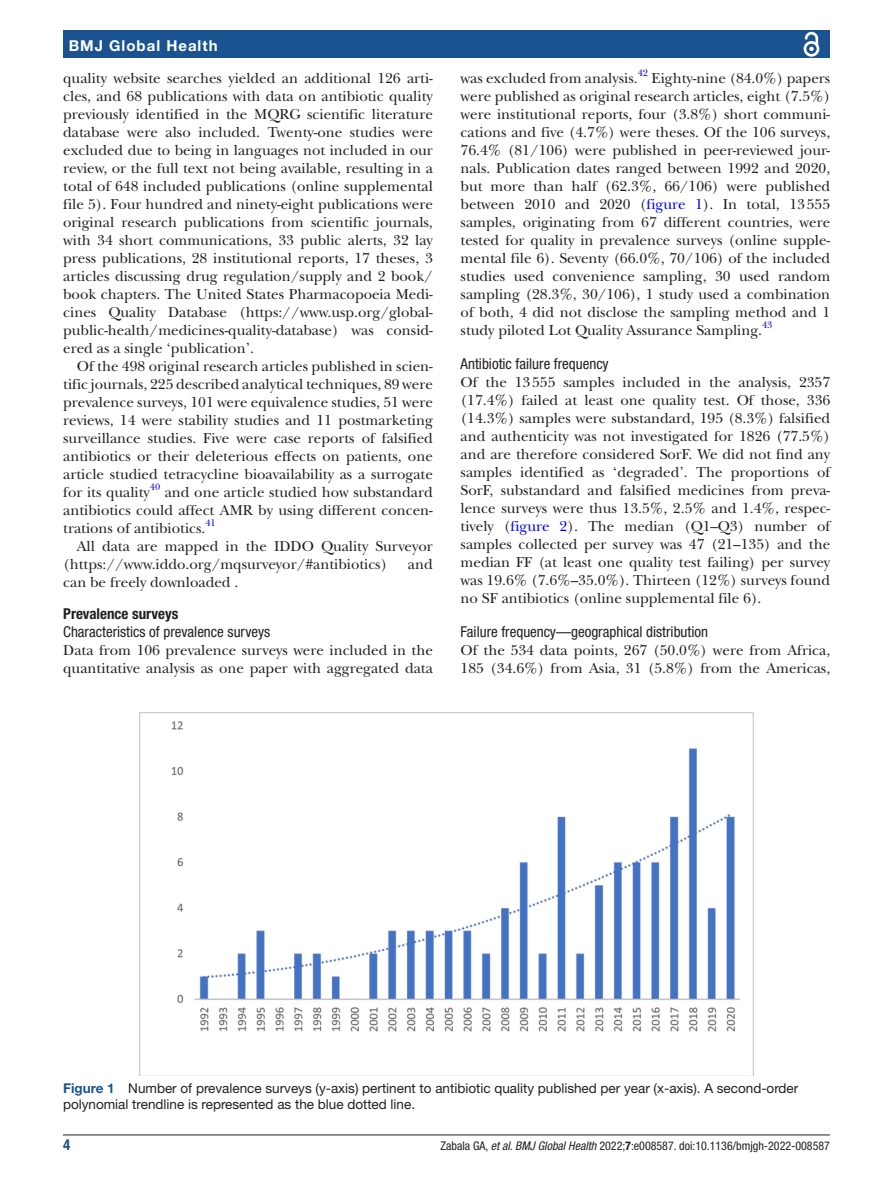
<style>
.page{position:relative;width:893px;height:1191px;background:#fff}
.page>*{position:absolute;margin:0;border:0;box-sizing:border-box;transform-origin:0 0}
.t1{font:15px/18px "New Baskerville";color:#231f20;text-align:justify}
.t2{font:condensed 15px "Helvetica Neue LT Std";color:#231f20}
.t3{font:700 condensed 15px "Helvetica Neue LT Std";color:#231f20}
.t4{font:700 15px "Helvetica Neue LT Std";letter-spacing:.065em;color:#fff}
.t5{font:700 condensed 15px "Helvetica Neue LT Std";color:#1b5391}
.t6{font:13.5px/16.2px "Helvetica Neue LT Std";color:#231f20}
.t7{font:condensed 12px "Helvetica Neue LT Std";color:#231f20}
.t8{font:9.9px "New Baskerville";color:#00f}
.s1{color:#00f}
.s2{font-weight:700;color:#1b5391}
.s3{font-style:italic}
.s4{font-weight:700}
</style>
<div class="page">
<hr style="left:63px;top:1134px;width:767px;height:1px;background:#231f20">
<div style="left:63px;top:31px;width:767px;height:27px;background:#1b5391"></div>
<svg style="left:803px;top:31px;width:17px;height:26px"></svg>
<img style="left:140px;top:712px;width:613px;height:363px">
<p class="t4" style="left:69px;top:36px;width:150px">BMJ Global Health</p>
<p class="t1" style="left:63px;top:69px;width:371px">quality website searches yielded an additional 126 arti&shy;cles, and 68 publications with data on antibiotic quality previously identified in the MQRG scientific literature database were also included. Twenty-one studies were excluded due to being in languages not included in our review, or the full text not being available, resulting in a total of 648 included publications (online supplemental file 5). Four hundred and ninety-eight publications were original research publications from scientific journals, with 34 short communications, 33 public alerts, 32 lay press publications, 28 institutional reports, 17 theses, 3 articles discussing drug regulation/supply and 2 book/ book chapters. The United States Pharmacopoeia Medi&shy;cines Quality Database (https://www.usp.org/global&shy;public-health/medicines-quality-database) was consid&shy;ered as a single ‘publication’.</p>
<p class="t1" style="left:63px;top:357px;width:371px;text-indent:14px">Of the 498 original research articles published in scien&shy;tific journals, 225 described analytical techniques, 89 were prevalence surveys, 101 were equivalence studies, 51 were reviews, 14 were stability studies and 11 postmarketing surveillance studies. Five were case reports of falsified antibiotics or their deleterious effects on patients, one article studied tetracycline bioavailability as a surrogate for its quality</p>
<p class="t8" style="left:150px;top:481px;width:12px">40</p>
<p class="t1" style="left:63px;top:483px;width:371px;text-indent:102px">and one article studied how substandard antibiotics could affect AMR by using different concen&shy;trations of antibiotics.</p>
<p class="t8" style="left:205px;top:517px;width:12px">41</p>
<p class="t1" style="left:63px;top:537px;width:371px;text-indent:14px">All data are mapped in the IDDO Quality Surveyor (https://www.iddo.org/mqsurveyor/#antibiotics)</p>
<p class="t1" style="left:408px;top:555px;width:26px">and</p>
<p class="t1" style="left:63px;top:573px;width:177px">can be freely downloaded .</p>
<p class="t3" style="left:63px;top:604px;width:117px">Prevalence surveys</p>
<p class="t2" style="left:63px;top:623px;width:209px">Characteristics of prevalence surveys</p>
<p class="t1" style="left:63px;top:641px;width:371px">Data from 106 prevalence surveys were included in the quantitative analysis as one paper with aggregated data</p>
<p class="t1" style="left:461px;top:69px;width:179px">was excluded from analysis.</p>
<p class="t8" style="left:638px;top:67px;width:12px">42</p>
<p class="t1" style="left:461px;top:69px;width:371px;text-indent:191px">Eighty-nine (84.0%) papers were published as original research articles, eight (7.5%) were institutional reports, four (3.8%) short communi&shy;cations and five (4.7%) were theses. Of the 106 surveys, 76.4% (81/106) were published in peer-reviewed jour&shy;nals. Publication dates ranged between 1992 and 2020, but more than half (62.3%, 66/106) were published between 2010 and 2020 (<span class="s1">figure 1</span>). In total, 13555 samples, originating from 67 different countries, were tested for quality in prevalence surveys (online supple&shy;mental file 6). Seventy (66.0%, 70/106) of the included studies used convenience sampling, 30 used random sampling (28.3%, 30/106), 1 study used a combination of both, 4 did not disclose the sampling method and 1 study piloted Lot Quality Assurance Sampling.</p>
<p class="t8" style="left:762px;top:319px;width:12px">43</p>
<p class="t2" style="left:461px;top:355px;width:149px">Antibiotic failure frequency</p>
<p class="t1" style="left:461px;top:373px;width:371px">Of the 13555 samples included in the analysis, 2357 (17.4%) failed at least one quality test. Of those, 336 (14.3%) samples were substandard, 195 (8.3%) falsified and authenticity was not investigated for 1826 (77.5%) and are therefore considered SorF. We did not find any samples identified as ‘degraded’. The proportions of SorF, substandard and falsified medicines from preva&shy;lence surveys were thus 13.5%, 2.5% and 1.4%, respec&shy;tively (<span class="s1">figure 2</span>). The median (Q1–Q3) number of samples collected per survey was 47 (21–135) and the median FF (at least one quality test failing) per survey was 19.6% (7.6%–35.0%). Thirteen (12%) surveys found no SF antibiotics (online supplemental file 6).</p>
<p class="t2" style="left:461px;top:622px;width:249px">Failure frequency—geographical distribution</p>
<p class="t1" style="left:461px;top:641px;width:371px">Of the 534 data points, 267 (50.0%) were from Africa,<br>185 (34.6%) from Asia, 31 (5.8%) from the Americas,</p>
<p class="t6" style="left:63px;top:1080px;width:737px"><span class="s2">Figure 1</span> Number of prevalence surveys (y-axis) pertinent to antibiotic quality published per year (x-axis). A second-order polynomial trendline is represented as the blue dotted line.</p>
<p class="t5" style="left:63px;top:1135px;width:9px">4</p>
<p class="t7" style="left:441px;top:1138px;width:391px">Zabala GA, <span class="s3">et al</span>. <span class="s3">BMJ Global Health</span> 2022;<span class="s4">7</span>:e008587. doi:10.1136/bmjgh-2022-008587</p>
</div>
